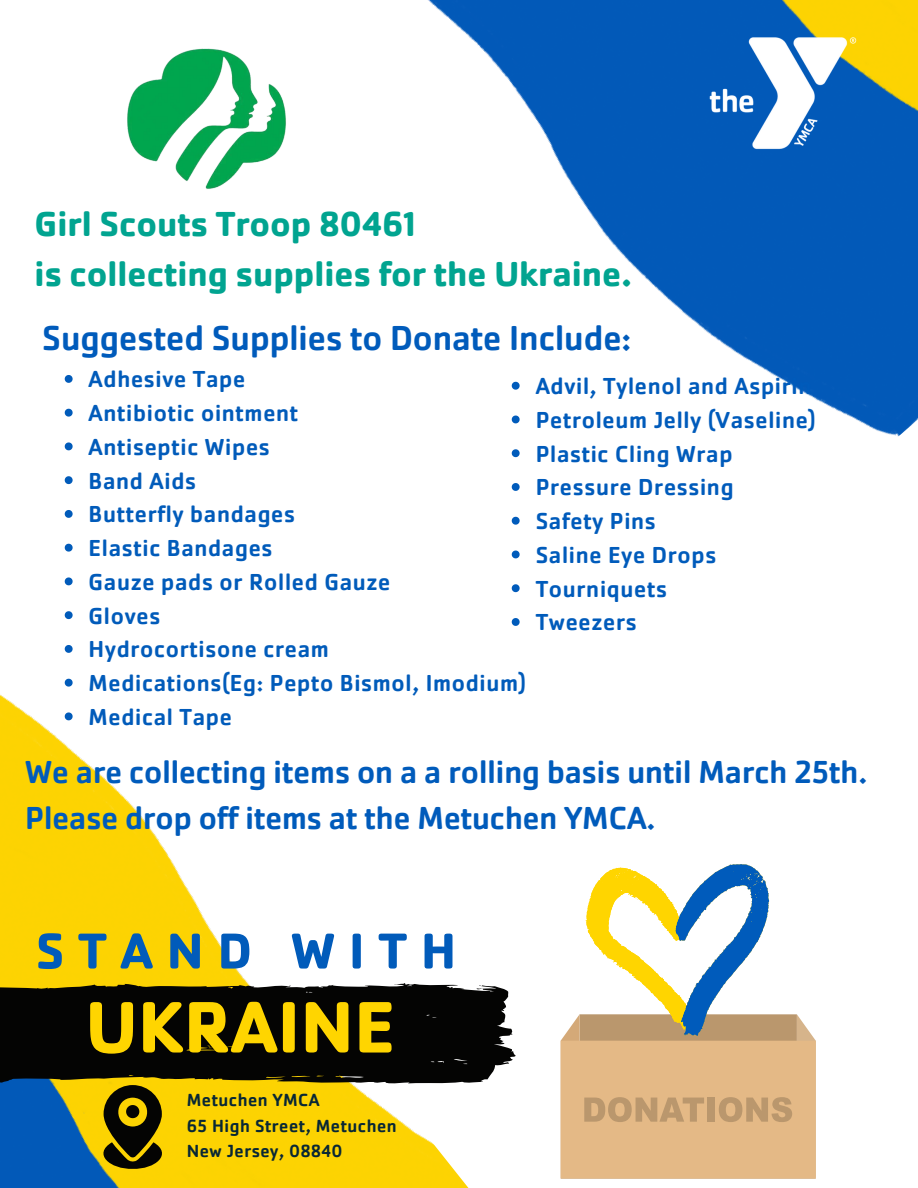
<style>
.page{position:relative;width:918px;height:1188px;background:#fff}
.page>*{position:absolute;margin:0;border:0;box-sizing:border-box;transform-origin:0 0}
.t1{font:700 75.45px "Cachet Pro";color:#ffd500}
.t2{font:700 52.35px "Cachet Pro";letter-spacing:.265em;color:#015bba}
.t3{font:700 36px "Cachet Pro";color:#01a490}
.t4{font:500 36px "Cachet Pro";color:#005bbb}
.t5{font:500 33px/46.2px "Cachet Pro";color:#005bbb}
.t6{font:500 24px "Cachet Pro";letter-spacing:.03em;color:#015bba}
.t7{font:500 24px "Cachet Pro";letter-spacing:.03em;color:#005bbb}
.t8{font:500 18.15px "Cachet Pro";letter-spacing:.03em;color:#082735}
</style>
<div class="page">
<img style="left:428px;top:0;width:490px;height:488px">
<img style="left:0;top:614px;width:512px;height:574px">
<svg style="left:0;top:983px;width:516px;height:101px;background:#1a190f"></svg>
<img style="left:127px;top:48px;width:159px;height:141px">
<img style="left:688px;top:12px;width:194px;height:159px">
<svg style="left:92px;top:1085px;width:81px;height:84px;background:#826e04"></svg>
<svg style="left:512px;top:382px;width:8px;height:8px"></svg>
<svg style="left:512px;top:416px;width:8px;height:7px"></svg>
<svg style="left:512px;top:449px;width:8px;height:8px"></svg>
<svg style="left:512px;top:483px;width:8px;height:8px"></svg>
<svg style="left:512px;top:517px;width:8px;height:8px"></svg>
<svg style="left:512px;top:551px;width:8px;height:7px"></svg>
<svg style="left:512px;top:584px;width:8px;height:8px"></svg>
<svg style="left:512px;top:618px;width:8px;height:8px"></svg>
<svg style="left:65px;top:375px;width:8px;height:8px"></svg>
<svg style="left:65px;top:409px;width:8px;height:8px"></svg>
<svg style="left:65px;top:442px;width:8px;height:8px"></svg>
<svg style="left:65px;top:476px;width:8px;height:8px"></svg>
<svg style="left:65px;top:510px;width:8px;height:8px"></svg>
<svg style="left:65px;top:544px;width:8px;height:8px"></svg>
<svg style="left:65px;top:577px;width:8px;height:8px"></svg>
<svg style="left:65px;top:611px;width:8px;height:8px"></svg>
<svg style="left:65px;top:645px;width:8px;height:8px"></svg>
<svg style="left:65px;top:679px;width:8px;height:8px"></svg>
<svg style="left:65px;top:712px;width:8px;height:8px"></svg>
<svg style="left:561px;top:864px;width:255px;height:315px"></svg>
<p class="t3" style="left:35px;top:201px;width:383px">Girl Scouts Troop 80461</p>
<p class="t3" style="left:35px;top:251px;width:599px">is collecting supplies for the Ukraine.</p>
<p class="t4" style="left:42px;top:315px;width:591px">Suggested Supplies to Donate Include:</p>
<p class="t6" style="left:89px;top:364px;width:158px">Adhesive Tape</p>
<p class="t6" style="left:89px;top:398px;width:211px">Antibiotic ointment</p>
<p class="t6" style="left:89px;top:432px;width:183px">Antiseptic Wipes</p>
<p class="t6" style="left:89px;top:465px;width:109px">Band Aids</p>
<p class="t6" style="left:89px;top:499px;width:208px">Butterfly bandages</p>
<p class="t6" style="left:89px;top:533px;width:185px">Elastic Bandages</p>
<p class="t6" style="left:89px;top:567px;width:303px">Gauze pads or Rolled Gauze</p>
<p class="t6" style="left:89px;top:600px;width:73px">Gloves</p>
<p class="t6" style="left:89px;top:634px;width:242px">Hydrocortisone cream</p>
<p class="t6" style="left:89px;top:668px;width:439px">Medications(Eg: Pepto Bismol, Imodium)</p>
<p class="t6" style="left:89px;top:702px;width:145px">Medical Tape</p>
<p class="t5" style="left:25px;top:749px;width:844px">We are collecting items on a a rolling basis until March 25th.<br>Please drop off items at the Metuchen YMCA.</p>
<p class="t7" style="left:536px;top:371px;width:277px">Advil, Tylenol and Aspirin</p>
<p class="t7" style="left:536px;top:405px;width:281px">Petroleum Jelly (Vaseline)</p>
<p class="t7" style="left:536px;top:438px;width:198px">Plastic Cling Wrap</p>
<p class="t7" style="left:536px;top:472px;width:199px">Pressure Dressing</p>
<p class="t7" style="left:536px;top:506px;width:122px">Safety Pins</p>
<p class="t7" style="left:536px;top:540px;width:182px">Saline Eye Drops</p>
<p class="t7" style="left:536px;top:573px;width:133px">Tourniquets</p>
<p class="t7" style="left:536px;top:607px;width:103px">Tweezers</p>
<p class="t2" style="left:36px;top:918px;width:422px">STAND WITH</p>
<p class="t1" style="left:86px;top:979px;width:311px">UKRAINE</p>
<p class="t8" style="left:187px;top:1088px;width:134px">Metuchen YMCA</p>
<p class="t8" style="left:187px;top:1114px;width:212px">65 High Street, Metuchen</p>
<p class="t8" style="left:187px;top:1140px;width:157px">New Jersey, 08840</p>
</div>
